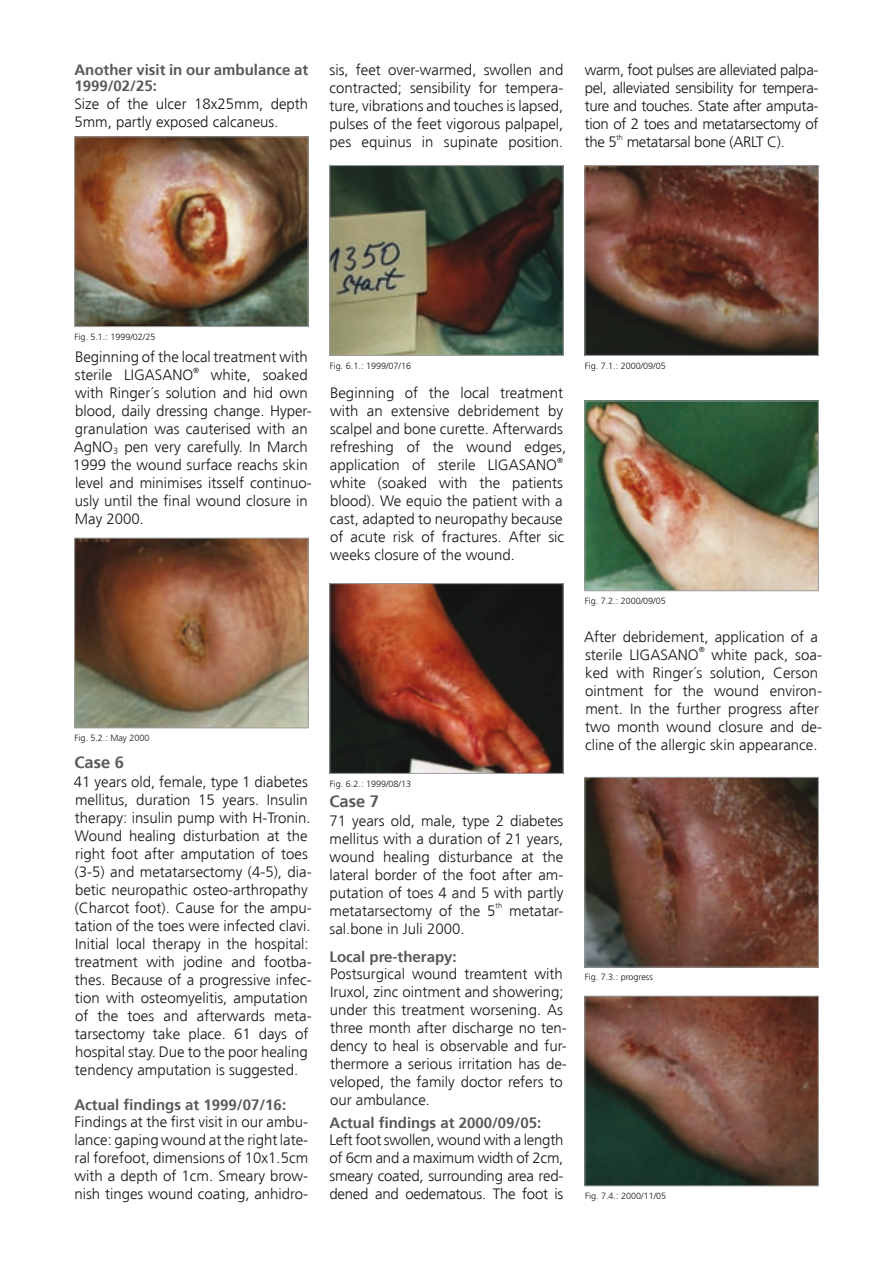
<style>
.page{position:relative;width:893px;height:1263px;background:#fff}
.page>*{position:absolute;margin:0;border:0;box-sizing:border-box;transform-origin:0 0}
.t1{font:700 16.5px "Frutiger";color:#58585a}
.t2{font:300 15px/18px "Frutiger";color:#1a171c}
.t3{font:700 15px/16.2px "Frutiger";color:#58585a}
.t4{font:300 15px "Frutiger";letter-spacing:-.02em;color:#1a171c}
.t5{font:300 9px "Frutiger";color:#1a171c}
.t6{font:300 7.5px "Frutiger";color:#1a171c}
</style>
<div class="page">
<img style="left:587px;top:403px;width:230px;height:186px">
<div style="left:585px;top:401px;width:234px;height:190px;border:1px solid #9d9ea0"></div>
<img style="left:587px;top:998px;width:230px;height:186px">
<div style="left:585px;top:996px;width:234px;height:190px;border:1px solid #9d9ea0"></div>
<img style="left:587px;top:779px;width:230px;height:186px">
<div style="left:585px;top:777px;width:234px;height:190px;border:1px solid #9d9ea0"></div>
<img style="left:587px;top:167px;width:230px;height:187px">
<div style="left:585px;top:165px;width:234px;height:191px;border:1px solid #9d9ea0"></div>
<img style="left:76px;top:139px;width:230px;height:186px">
<div style="left:74px;top:137px;width:234px;height:190px;border:1px solid #9d9ea0"></div>
<img style="left:76px;top:540px;width:230px;height:186px">
<div style="left:74px;top:538px;width:234px;height:190px;border:1px solid #9d9ea0"></div>
<img style="left:332px;top:585px;width:229px;height:186px">
<div style="left:330px;top:583px;width:233px;height:190px;border:1px solid #9d9ea0"></div>
<img style="left:332px;top:167px;width:229px;height:187px">
<div style="left:330px;top:165px;width:233px;height:191px;border:1px solid #9d9ea0"></div>
<p class="t3" style="left:74px;top:62px;width:235px">Another visit in our ambulance at<br>1999/02/25:</p>
<p class="t2" style="left:74px;top:95px;width:235px">Size of the ulcer 18x25mm, depth<br>5mm, partly exposed calcaneus.</p>
<p class="t2" style="left:330px;top:61px;width:235px;text-align:justify">sis, feet over-warmed, swollen and contracted; sensibility for tempera&shy;ture, vibrations and touches is lapsed, pulses of the feet vigorous palpapel, pes equinus in supinate position.</p>
<p class="t2" style="left:585px;top:61px;width:235px;text-align:justify">warm, foot pulses are alleviated palpa&shy;pel, alleviated sensibility for tempera&shy;ture and touches. State after amputa&shy;tion of 2 toes and metatarsectomy of the 5</p>
<p class="t6" style="left:616px;top:133px;width:8px">th</p>
<p class="t4" style="left:627px;top:133px;width:160px">metatarsal bone (ARLT C).</p>
<p class="t5" style="left:74px;top:332px;width:83px">Fig. 5.1.: 1999/02/25</p>
<p class="t2" style="left:75px;top:348px;width:234px">Beginning of the local treatment with sterile LIGASANO</p>
<p class="t6" style="left:193px;top:366px;width:7px">®</p>
<p class="t2" style="left:73px;top:366px;width:241px;text-indent:138px">white, soaked with Ringer´s solution and hid own blood, daily dressing change. Hyper&shy;granulation was cauterised with an<br>AgNO<sub>3</sub> pen very carefully. In March<br>1999 the wound surface reachs skin level and minimises itsself continuo&shy;usly until the final wound closure in<br>May 2000.</p>
<p class="t5" style="left:74px;top:733px;width:77px">Fig. 5.2.: May 2000</p>
<p class="t1" style="left:74px;top:752px;width:51px">Case 6</p>
<p class="t2" style="left:74px;top:773px;width:239px">41 years old, female, type 1 diabetes mellitus, duration 15 years. Insulin therapy: insulin pump with H-Tronin.<br>Wound healing disturbation at the right foot after amputation of toes (3-5) and metatarsectomy (4-5), dia&shy;betic neuropathic osteo-arthropathy (Charcot foot). Cause for the ampu&shy;tation of the toes were infected clavi.<br>Initial local therapy in the hospital: treatment with jodine and footba&shy;thes. Because of a progressive infec&shy;tion with osteomyelitis, amputation of the toes and afterwards meta&shy;tarsectomy take place. 61 days of hospital stay. Due to the poor healing tendency amputation is suggested.</p>
<p class="t3" style="left:74px;top:1096px;width:213px">Actual findings at 1999/07/16:</p>
<p class="t2" style="left:74px;top:1113px;width:235px;text-align:justify">Findings at the first visit in our ambu&shy;lance: gaping wound at the right late&shy;ral forefoot, dimensions of 10x1.5cm with a depth of 1cm. Smeary brow&shy;nish tinges wound coating, anhidro-</p>
<p class="t5" style="left:330px;top:361px;width:83px">Fig. 6.1.: 1999/07/16</p>
<p class="t2" style="left:330px;top:384px;width:238px">Beginning of the local treatment with an extensive debridement by scalpel and bone curette. Afterwards refreshing of the wound edges, application of sterile LIGASANO</p>
<p class="t6" style="left:557px;top:456px;width:7px">®</p>
<p class="t2" style="left:330px;top:474px;width:236px;text-align:justify">white (soaked with the patients blood). We equio the patient with a cast, adapted to neuropathy because of acute risk of fractures. After sic weeks closure of the wound.</p>
<p class="t5" style="left:330px;top:778px;width:83px">Fig. 6.2.: 1999/08/13</p>
<p class="t1" style="left:330px;top:791px;width:51px">Case 7</p>
<p class="t2" style="left:330px;top:812px;width:235px;text-align:justify">71 years old, male, type 2 diabetes mellitus with a duration of 21 years, wound healing disturbance at the lateral border of the foot after am&shy;putation of toes 4 and 5 with partly metatarsectomy of the 5</p>
<p class="t6" style="left:496px;top:902px;width:8px">th</p>
<p class="t2" style="left:509px;top:902px;width:56px">metatar-</p>
<p class="t2" style="left:330px;top:920px;width:137px">sal.bone in Juli 2000.</p>
<p class="t3" style="left:330px;top:948px;width:129px">Local pre-therapy:</p>
<p class="t2" style="left:330px;top:965px;width:238px">Postsurgical wound treamtent with Iruxol, zinc ointment and showering; under this treatment worsening. As three month after discharge no ten&shy;dency to heal is observable and fur&shy;thermore a serious irritation has de&shy;veloped, the family doctor refers to our ambulance.</p>
<p class="t3" style="left:330px;top:1114px;width:213px">Actual findings at 2000/09/05:</p>
<p class="t2" style="left:330px;top:1131px;width:235px;text-align:justify">Left foot swollen, wound with a length of 6cm and a maximum width of 2cm, smeary coated, surrounding area red&shy;dened and oedematous. The foot is</p>
<p class="t5" style="left:585px;top:361px;width:83px">Fig. 7.1.: 2000/09/05</p>
<p class="t5" style="left:585px;top:596px;width:83px">Fig. 7.2.: 2000/09/05</p>
<p class="t2" style="left:584px;top:628px;width:235px">After debridement, application of a sterile LIGASANO</p>
<p class="t6" style="left:699px;top:645px;width:7px">®</p>
<p class="t2" style="left:585px;top:646px;width:238px;text-indent:127px">white pack, soa&shy;ked with Ringer´s solution, Cerson ointment for the wound environ&shy;ment. In the further progress after two month wound closure and de&shy;cline of the allergic skin appearance.</p>
<p class="t5" style="left:585px;top:972px;width:70px">Fig. 7.3.: progress</p>
<p class="t5" style="left:585px;top:1191px;width:83px">Fig. 7.4.: 2000/11/05</p>
</div>
